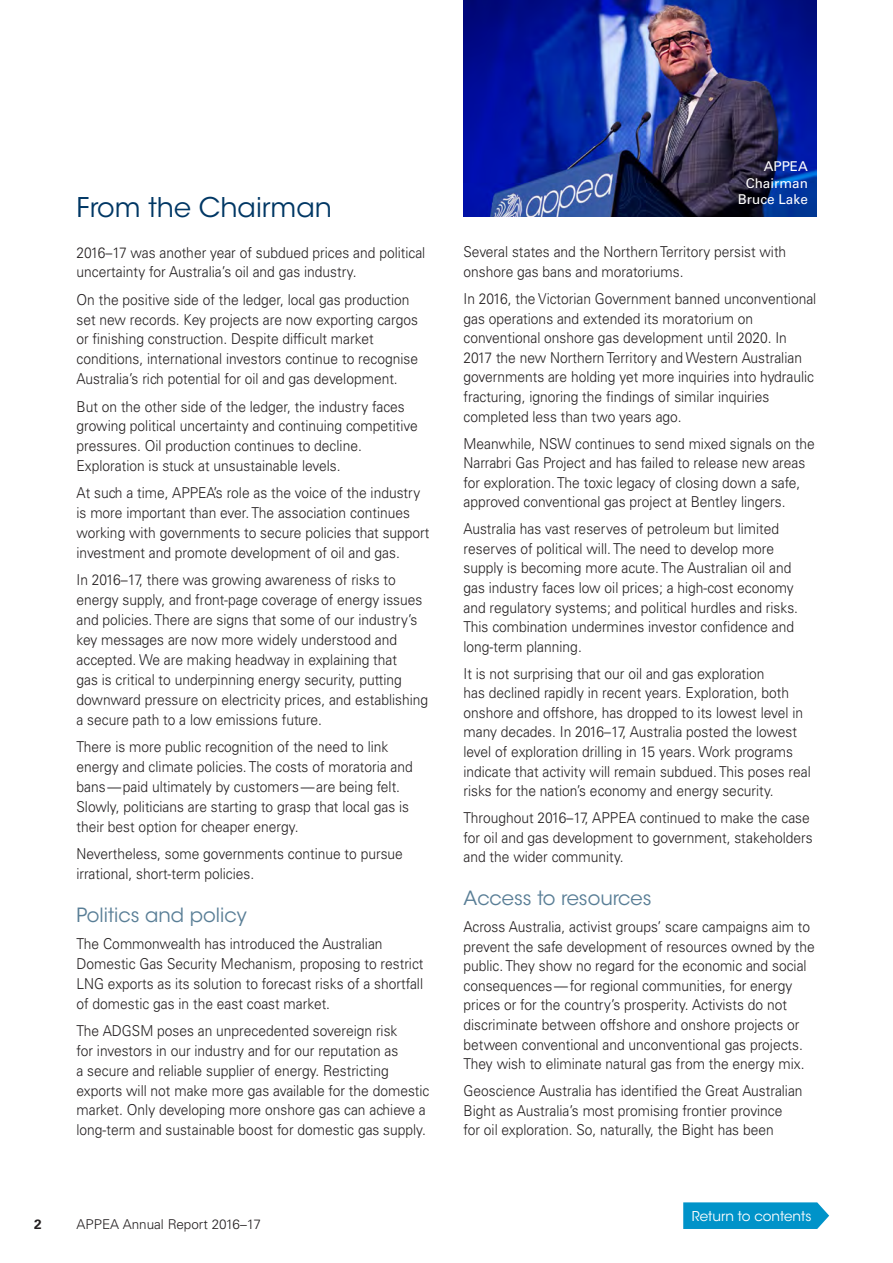
<style>
.page{position:relative;width:893px;height:1263px;background:#fff}
.page>*{position:absolute;margin:0;border:0;box-sizing:border-box;transform-origin:0 0}
.t1{font:27px "ITC Avant Garde Std";color:#003764}
.t2{font:19.5px "ITC Avant Garde Std";color:#597e96}
.APPEA___Body{font:300 15px/19.6px "Univers LT Std";color:#231f20;scale:.92 1}
.t3{font:300 13.5px "Univers LT Std";color:#231f20}
.Caption___white{font:13.5px/16.5px "Univers LT Std";color:#fff;text-align:right}
.t4{font:13.5px "ITC Avant Garde Std";color:#fff}
.t5{font:700 13.5px "Univers LT Std";color:#231f20}
</style>
<div class="page">
<svg style="left:683px;top:1202px;width:146px;height:27px;background:#0e98cb"></svg>
<img style="left:463px;top:0;width:353px;height:217px">
<h1 class="t1" style="left:77px;top:191px;width:257px">From the Chairman</h1>
<p class="APPEA___Body" style="left:77px;top:242px;width:381px">2016–17 was another year of subdued prices and political uncertainty for Australia’s oil and gas industry.</p>
<p class="APPEA___Body" style="left:77px;top:289px;width:373px">On the positive side of the ledger, local gas production set new records. Key projects are now exporting cargos or finishing construction. Despite difficult market conditions, international investors continue to recognise Australia’s rich potential for oil and gas development.</p>
<p class="APPEA___Body" style="left:77px;top:396px;width:372px">But on the other side of the ledger, the industry faces growing political uncertainty and continuing competitive pressures. Oil production continues to decline.<br>Exploration is stuck at unsustainable levels.</p>
<p class="APPEA___Body" style="left:77px;top:483px;width:385px">At such a time, APPEA’s role as the voice of the industry is more important than ever. The association continues working with governments to secure policies that support investment and promote development of oil and gas.</p>
<p class="APPEA___Body" style="left:77px;top:570px;width:384px">In 2016–17, there was growing awareness of risks to energy supply, and front-page coverage of energy issues and policies. There are signs that some of our industry’s key messages are now more widely understood and accepted. We are making headway in explaining that<br>gas is critical to underpinning energy security, putting downward pressure on electricity prices, and establishing a secure path to a low emissions future.</p>
<p class="APPEA___Body" style="left:77px;top:737px;width:367px">There is more public recognition of the need to link energy and climate policies. The costs of moratoria and bans—paid ultimately by customers—are being felt.<br>Slowly, politicians are starting to grasp that local gas is their best option for cheaper energy.</p>
<p class="APPEA___Body" style="left:77px;top:844px;width:356px">Nevertheless, some governments continue to pursue irrational, short-term policies.</p>
<h2 class="t2" style="left:77px;top:903px;width:172px">Politics and policy</h2>
<p class="APPEA___Body" style="left:77px;top:934px;width:379px">The Commonwealth has introduced the Australian Domestic Gas Security Mechanism, proposing to restrict LNG exports as its solution to forecast risks of a shortfall of domestic gas in the east coast market.</p>
<p class="APPEA___Body" style="left:77px;top:1021px;width:385px">The ADGSM poses an unprecedented sovereign risk<br>for investors in our industry and for our reputation as<br>a secure and reliable supplier of energy. Restricting exports will not make more gas available for the domestic market. Only developing more onshore gas can achieve a long-term and sustainable boost for domestic gas supply.</p>
<p class="t5" style="left:34px;top:1216px;width:9px">2</p>
<p class="t3" style="left:77px;top:1216px;width:186px">APPEA Annual Report 2016–17</p>
<p class="Caption___white" style="left:738px;top:159px;width:72px">APPEA<br>Chairman<br>Bruce Lake</p>
<p class="APPEA___Body" style="left:463px;top:242px;width:352px">Several states and the Northern Territory persist with onshore gas bans and moratoriums.</p>
<p class="APPEA___Body" style="left:463px;top:289px;width:385px">In 2016, the Victorian Government banned unconventional gas operations and extended its moratorium on conventional onshore gas development until 2020. In 2017 the new Northern Territory and Western Australian governments are holding yet more inquiries into hydraulic fracturing, ignoring the findings of similar inquiries completed less than two years ago.</p>
<p class="APPEA___Body" style="left:463px;top:433px;width:384px">Meanwhile, NSW continues to send mixed signals on the Narrabri Gas Project and has failed to release new areas for exploration. The toxic legacy of closing down a safe, approved conventional gas project at Bentley lingers.</p>
<p class="APPEA___Body" style="left:463px;top:519px;width:365px">Australia has vast reserves of petroleum but limited reserves of political will. The need to develop more supply is becoming more acute. The Australian oil and gas industry faces low oil prices; a high-cost economy and regulatory systems; and political hurdles and risks.<br>This combination undermines investor confidence and long-term planning.</p>
<p class="APPEA___Body" style="left:463px;top:664px;width:379px">It is not surprising that our oil and gas exploration<br>has declined rapidly in recent years. Exploration, both onshore and offshore, has dropped to its lowest level in many decades. In 2016–17, Australia posted the lowest level of exploration drilling in 15 years. Work programs indicate that activity will remain subdued. This poses real risks for the nation’s economy and energy security.</p>
<p class="APPEA___Body" style="left:463px;top:808px;width:381px">Throughout 2016–17, APPEA continued to make the case for oil and gas development to government, stakeholders and the wider community.</p>
<h2 class="t2" style="left:463px;top:886px;width:190px">Access to resources</h2>
<p class="APPEA___Body" style="left:463px;top:917px;width:383px">Across Australia, activist groups’ scare campaigns aim to prevent the safe development of resources owned by the public. They show no regard for the economic and social consequences—for regional communities, for energy prices or for the country’s prosperity. Activists do not discriminate between offshore and onshore projects or between conventional and unconventional gas projects.<br>They wish to eliminate natural gas from the energy mix.</p>
<p class="APPEA___Body" style="left:463px;top:1081px;width:370px">Geoscience Australia has identified the Great Australian<br>Bight as Australia’s most promising frontier province for oil exploration. So, naturally, the Bight has been</p>
<p class="t4" style="left:692px;top:1207px;width:121px">Return to contents</p>
</div>
